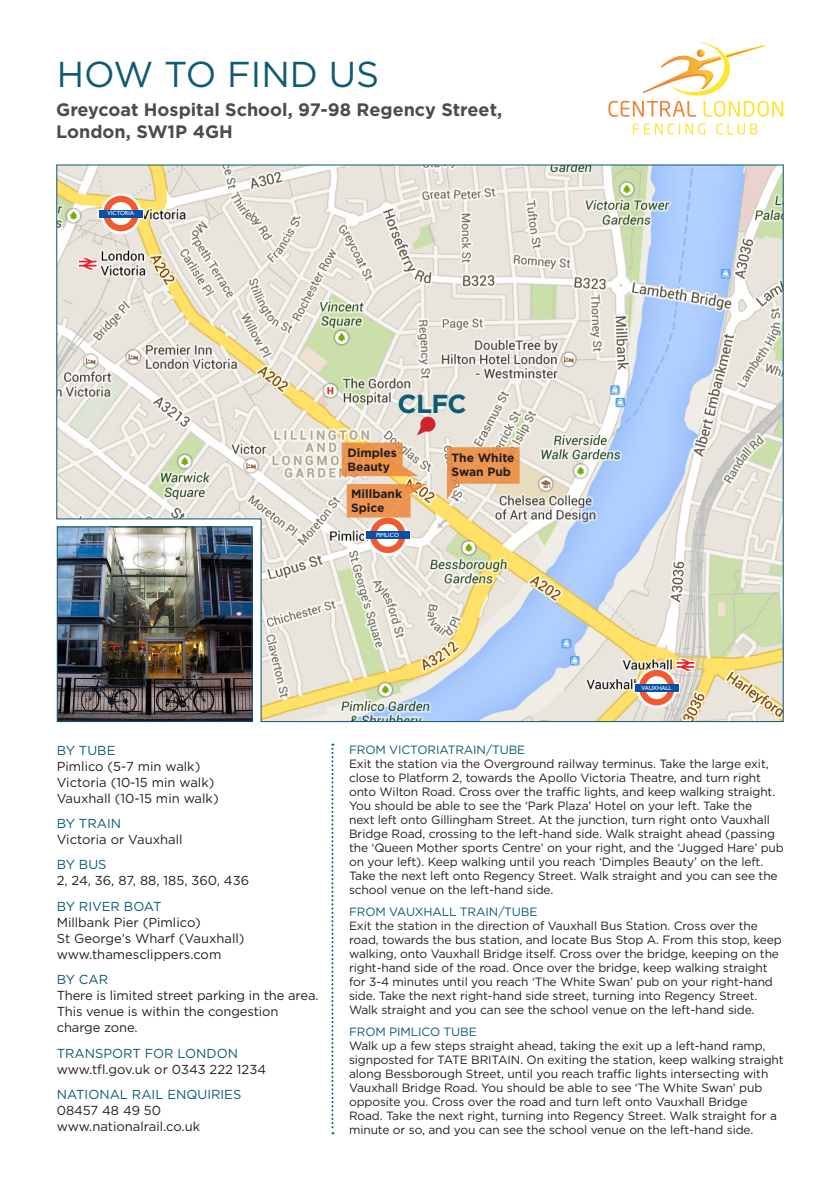
<style>
.page{position:relative;width:840px;height:1191px;background:#fff}
.page>*{position:absolute;margin:0;border:0;box-sizing:border-box;transform-origin:0 0}
.t1{font:36px "Gotham HTF";color:#0d5b74}
.t2{font:700 26px "Gotham HTF";color:#0d5b74}
.t3{font:700 18px/22px "Gotham HTF";color:#4b4c4d}
.t4{font:13px/16px "Gotham HTF";color:#231f20}
.t5{font:12px/14px "Gotham HTF";letter-spacing:-.01em;color:#231f20}
.t6{font:700 12px/14px "Gotham HTF";color:#231f20}
.t7{font:6px "Gill Sans";color:#fff}
.s1{color:#0d5b74}
</style>
<div class="page">
<svg style="left:56px;top:164px;width:727px;height:558px;background:#dadcd4"></svg>
<img style="left:59px;top:528px;width:191px;height:192px">
<div style="left:57px;top:526px;width:195px;height:196px;border:1px solid #0d5b74"></div>
<svg style="left:331px;top:743px;width:2px;height:391px"></svg>
<svg style="left:633px;top:683px;width:46px;height:9px"></svg>
<svg style="left:636px;top:667px;width:40px;height:41px"></svg>
<svg style="left:634px;top:670px;width:44px;height:35px"></svg>
<div style="left:634px;top:684px;width:44px;height:7px;background:#0850a3"></div>
<div style="left:367px;top:515px;width:41px;height:41px;background:#fff;border:9px solid #fff;border-radius:50%"></div>
<div style="left:98px;top:209px;width:46px;height:9px;background:#fff"></div>
<svg style="left:101px;top:193px;width:40px;height:41px"></svg>
<svg style="left:99px;top:196px;width:44px;height:35px"></svg>
<div style="left:99px;top:210px;width:44px;height:7px;background:#0850a3"></div>
<div style="left:420px;top:417px;width:15px;height:15px;background:#d1232a;border-radius:50%"></div>
<svg style="left:417px;top:422px;width:12px;height:13px"></svg>
<svg style="left:632px;top:123px;width:47px;height:12px"></svg>
<svg style="left:685px;top:123px;width:19px;height:12px"></svg>
<svg style="left:716px;top:123px;width:41px;height:12px"></svg>
<svg style="left:608px;top:42px;width:174px;height:75px"></svg>
<svg style="left:346px;top:484px;width:80px;height:69px"></svg>
<svg style="left:341px;top:442px;width:77px;height:34px;background:#e9a064"></svg>
<svg style="left:446px;top:447px;width:73px;height:52px;background:#e8a874"></svg>
<p class="t1" style="left:57px;top:54px;width:324px">HOW TO FIND US</p>
<p class="t3" style="left:56px;top:98px;width:447px">Greycoat Hospital School, 97-98 Regency Street,<br>London, SW1P 4GH</p>
<p class="t7" style="left:107px;top:210px;width:28px">VICTORIA</p>
<p class="t2" style="left:397px;top:389px;width:71px">CLFC</p>
<p class="t6" style="left:347px;top:445px;width:51px">Dimples<br>Beauty</p>
<p class="t6" style="left:451px;top:450px;width:64px">The White<br>Swan Pub</p>
<p class="t6" style="left:351px;top:486px;width:53px">Millbank<br>Spice</p>
<p class="t7" style="left:376px;top:531px;width:24px">PIMLICO</p>
<p class="t4" style="left:57px;top:742px;width:163px"><span class="s1">BY TUBE<br></span>Pimlico (5-7 min walk)<br>Victoria (10-15 min walk)<br>Vauxhall (10-15 min walk)</p>
<p class="t4" style="left:57px;top:815px;width:127px"><span class="s1">BY TRAIN<br></span>Victoria or Vauxhall</p>
<p class="t4" style="left:57px;top:856px;width:194px"><span class="s1">BY BUS<br></span>2, 24, 36, 87, 88, 185, 360, 436</p>
<p class="t4" style="left:57px;top:898px;width:189px"><span class="s1">BY RIVER BOAT<br></span>Millbank Pier (Pimlico)<br>St George’s Wharf (Vauxhall) www.thamesclippers.com</p>
<p class="t4" style="left:57px;top:971px;width:263px"><span class="s1">BY CAR<br></span>There is limited street parking in the area.<br>This venue is within the congestion charge zone.</p>
<p class="t4" style="left:57px;top:1044px;width:211px"><span class="s1">TRANSPORT FOR LONDON </span>www.tfl.gov.uk or 0343 222 1234</p>
<p class="t4" style="left:57px;top:1086px;width:186px"><span class="s1">NATIONAL RAIL ENQUIRIES<br></span>08457 48 49 50 www.nationalrail.co.uk</p>
<p class="t7" style="left:641px;top:684px;width:31px">VAUXHALL</p>
<p class="t5" style="left:349px;top:742px;width:436px"><span class="s1">FROM VICTORIATRAIN/TUBE<br></span>Exit the station via the Overground railway terminus. Take the large exit, close to Platform 2, towards the Apollo Victoria Theatre, and turn right onto Wilton Road. Cross over the traffic lights, and keep walking straight.<br>You should be able to see the ‘Park Plaza’ Hotel on your left. Take the<br>next left onto Gillingham Street. At the junction, turn right onto Vauxhall Bridge Road, crossing to the left-hand side. Walk straight ahead (passing the ‘Queen Mother sports Centre’ on your right, and the ‘Jugged Hare’ pub on your left). Keep walking until you reach ‘Dimples Beauty’ on the left.<br>Take the next left onto Regency Street. Walk straight and you can see the school venue on the left-hand side.</p>
<p class="t5" style="left:349px;top:904px;width:434px"><span class="s1">FROM VAUXHALL TRAIN/TUBE<br></span>Exit the station in the direction of Vauxhall Bus Station. Cross over the road, towards the bus station, and locate Bus Stop A. From this stop, keep walking, onto Vauxhall Bridge itself. Cross over the bridge, keeping on the right-hand side of the road. Once over the bridge, keep walking straight for 3-4 minutes until you reach ‘The White Swan’ pub on your right-hand side. Take the next right-hand side street, turning into Regency Street.<br>Walk straight and you can see the school venue on the left-hand side.</p>
<p class="t5" style="left:349px;top:1024px;width:436px"><span class="s1">FROM PIMLICO TUBE<br></span>Walk up a few steps straight ahead, taking the exit up a left-hand ramp, signposted for TATE BRITAIN. On exiting the station, keep walking straight along Bessborough Street, until you reach traffic lights intersecting with Vauxhall Bridge Road. You should be able to see ‘The White Swan’ pub opposite you. Cross over the road and turn left onto Vauxhall Bridge Road. Take the next right, turning into Regency Street. Walk straight for a minute or so, and you can see the school venue on the left-hand side.</p>
</div>
